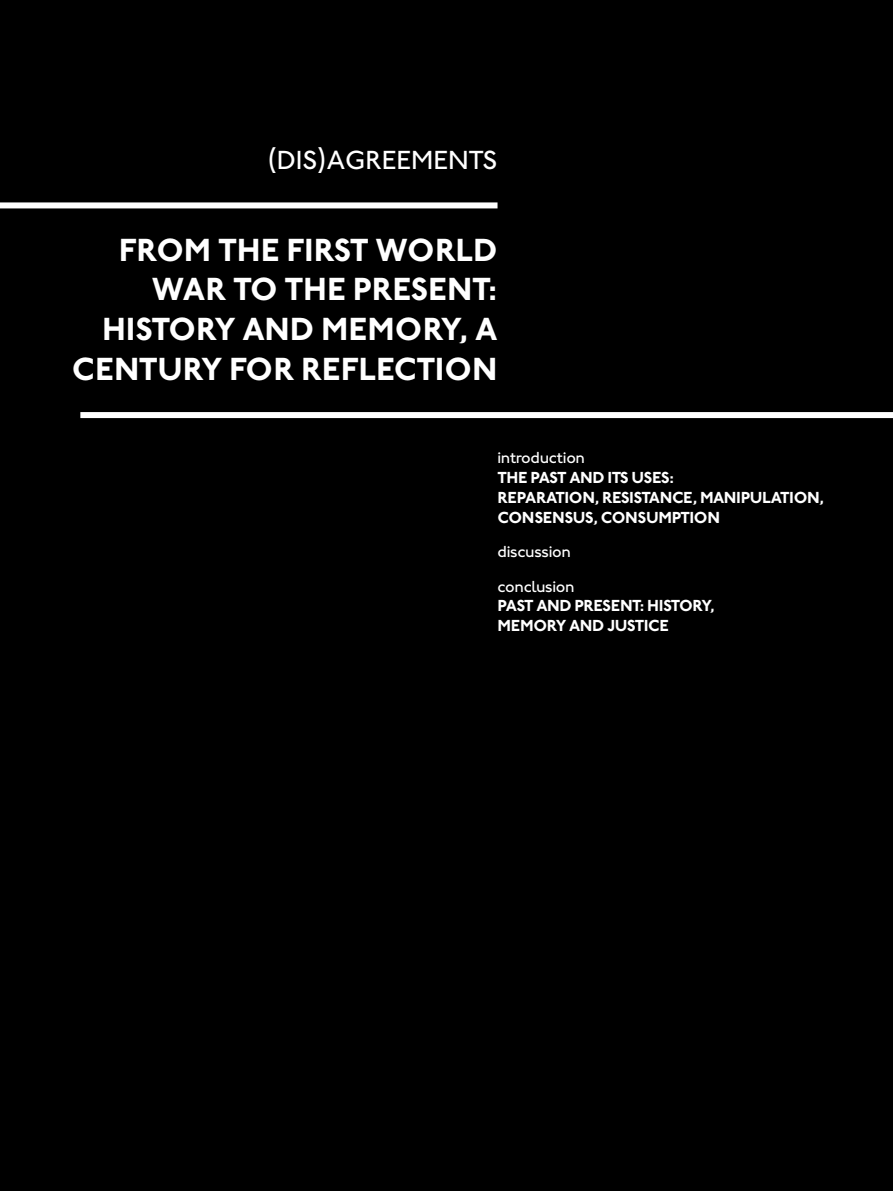
<style>
.page{position:relative;width:893px;height:1191px;background:#000}
.page>*{position:absolute;margin:0;border:0;box-sizing:border-box;transform-origin:0 0}
.t1{font:700 33px/39.6px "Johnston ITC Std";letter-spacing:-.015em;color:#fff;text-align:right}
.t2{font:500 27px "Johnston ITC Std";color:#fff}
.t3{font:700 16.5px/19.8px "Johnston ITC Std";letter-spacing:-.02em;color:#fff}
.t4{font:500 16.5px "Johnston ITC Std";letter-spacing:-.02em;color:#fff}
</style>
<div class="page">
<div style="left:0;top:202px;width:497px;height:6px;background:#fff"></div>
<div style="left:80px;top:412px;width:813px;height:6px;background:#fff"></div>
<h2 class="t2" style="left:268px;top:144px;width:231px">(DIS)AGREEMENTS</h2>
<h1 class="t1" style="left:72px;top:230px;width:427px">FROM THE FIRST WORLD<br>WAR TO THE PRESENT:<br>HISTORY AND MEMORY, A<br>CENTURY FOR REFLECTION</h1>
<p class="t4" style="left:497px;top:448px;width:89px">introduction</p>
<p class="t3" style="left:497px;top:468px;width:328px">THE PAST AND ITS USES:<br>REPARATION, RESISTANCE, MANIPULATION,<br>CONSENSUS, CONSUMPTION</p>
<p class="t4" style="left:497px;top:541px;width:75px">discussion</p>
<p class="t4" style="left:497px;top:576px;width:79px">conclusion</p>
<p class="t3" style="left:497px;top:596px;width:219px">PAST AND PRESENT: HISTORY,<br>MEMORY AND JUSTICE</p>
</div>
